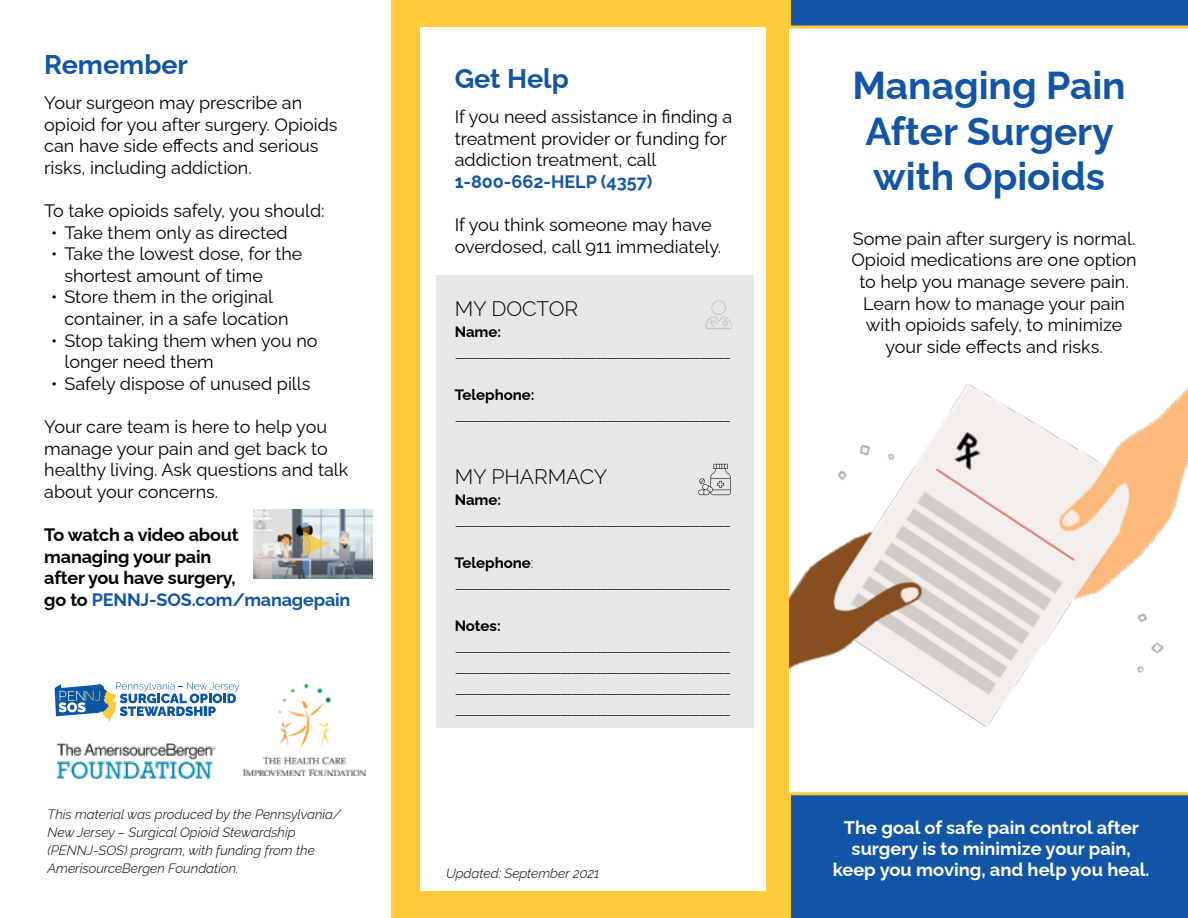
<style>
.page{position:relative;width:1188px;height:918px;background:#fff}
.page>*{position:absolute;margin:0;border:0;box-sizing:border-box;transform-origin:0 0}
.t1{font:700 38.85px/45.3px "Raleway";color:#1255a6;text-align:center}
.t2{font:700 27px "Raleway";color:#1255a6}
.t3{font:300 21px "Raleway";color:#000}
.t4{font:700 18.3px/21px "Raleway";color:#fff;text-align:center}
.t5{font:18px/21.6px "Raleway";color:#000}
.t6{font:700 18px/21.6px "Raleway";letter-spacing:-.01em;color:#000}
.t7{font:700 18px "Raleway";color:#1255a6}
.t8{font:300 15px/21px "Raleway";color:#000}
.t9{font:700 15px "Raleway";color:#000}
.t10{font:italic 300 13.5px/18px "Raleway";color:#000}
.s1{color:#1255a6}
.s2{font-weight:700}
</style>
<div class="page">
<img style="left:789px;top:384px;width:399px;height:343px">
<div style="left:789px;top:792px;width:399px;height:126px;background:#1255a6"></div>
<svg style="left:789px;top:0;width:399px;height:28px;background:#285f9b"></svg>
<div style="left:392px;top:0;width:397px;height:918px;background:#ffca3b"></div>
<svg style="left:55px;top:682px;width:184px;height:40px"></svg>
<img style="left:56px;top:743px;width:160px;height:35px">
<div style="left:420px;top:27px;width:346px;height:864px;background:#fff"></div>
<img style="left:243px;top:685px;width:122px;height:90px">
<div style="left:436px;top:275px;width:318px;height:453px;background:#e6e7e8"></div>
<svg style="left:698px;top:464px;width:33px;height:31px"></svg>
<svg style="left:705px;top:300px;width:27px;height:29px"></svg>
<img style="left:254px;top:510px;width:118px;height:68px">
<svg style="left:303px;top:531px;width:26px;height:26px"></svg>
<h2 class="t2" style="left:44px;top:43px;width:145px">Remember</h2>
<p class="t5" style="left:44px;top:90px;width:295px">Your surgeon may prescribe an opioid for you after surgery. Opioids can have side effects and serious risks, including addiction.</p>
<p class="t5" style="left:44px;top:198px;width:282px">To take opioids safely, you should:</p>
<p class="t5" style="left:51px;top:220px;width:238px">• Take them only as directed</p>
<p class="t5" style="left:65px;top:241px;width:240px;text-indent:-14px">• Take the lowest dose, for the shortest amount of time</p>
<p class="t5" style="left:65px;top:284px;width:225px;text-indent:-14px">• Store them in the original container, in a safe location</p>
<p class="t5" style="left:65px;top:328px;width:255px;text-indent:-14px">• Stop taking them when you no longer need them</p>
<p class="t5" style="left:51px;top:371px;width:261px">• Safely dispose of unused pills</p>
<p class="t5" style="left:44px;top:414px;width:306px">Your care team is here to help you manage your pain and get back to healthy living. Ask questions and talk about your concerns.</p>
<p class="t6" style="left:44px;top:522px;width:308px">To watch a video about<br>managing your pain<br>after you have surgery,<br>go to <span class="s1">PENNJ-SOS.com/managepain</span></p>
<p class="t10" style="left:48px;top:804px;width:295px">This material was produced by the Pennsylvania/ New Jersey – Surgical Opioid Stewardship (PENNJ-SOS) program, with funding from the AmerisourceBergen Foundation.</p>
<h2 class="t2" style="left:455px;top:57px;width:116px">Get Help</h2>
<p class="t5" style="left:455px;top:104px;width:279px">If you need assistance in finding a treatment provider or funding for addiction treatment, call</p>
<p class="t7" style="left:455px;top:167px;width:199px">1-800-662-HELP (4357)</p>
<p class="t5" style="left:455px;top:212px;width:268px">If you think someone may have overdosed, call 911 immediately.</p>
<p class="t3" style="left:455px;top:292px;width:125px">MY DOCTOR</p>
<p class="t9" style="left:455px;top:320px;width:48px">Name:</p>
<p class="t8" style="left:455px;top:341px;width:278px">_______________________________________________</p>
<p class="t9" style="left:455px;top:383px;width:81px">Telephone:</p>
<p class="t8" style="left:455px;top:404px;width:278px">_______________________________________________</p>
<p class="t3" style="left:455px;top:460px;width:154px">MY PHARMACY</p>
<p class="t9" style="left:455px;top:488px;width:48px">Name:</p>
<p class="t8" style="left:455px;top:509px;width:278px">_______________________________________________</p>
<p class="t8" style="left:455px;top:551px;width:278px"><span class="s2">Telephone</span>: _______________________________________________</p>
<p class="t9" style="left:455px;top:614px;width:48px">Notes:</p>
<p class="t8" style="left:455px;top:635px;width:278px;text-align:justify">_______________________________________________ _______________________________________________ _______________________________________________ _______________________________________________</p>
<p class="t10" style="left:446px;top:862px;width:155px">Updated: September 2021</p>
<h1 class="t1" style="left:853px;top:59px;width:275px">Managing Pain<br>After Surgery with Opioids</h1>
<p class="t5" style="left:851px;top:226px;width:287px;text-align:center">Some pain after surgery is normal.<br>Opioid medications are one option to help you manage severe pain.<br>Learn how to manage your pain with opioids safely, to minimize your side effects and risks.</p>
<p class="t4" style="left:833px;top:815px;width:319px">The goal of safe pain control after surgery is to minimize your pain, keep you moving, and help you heal.</p>
</div>
